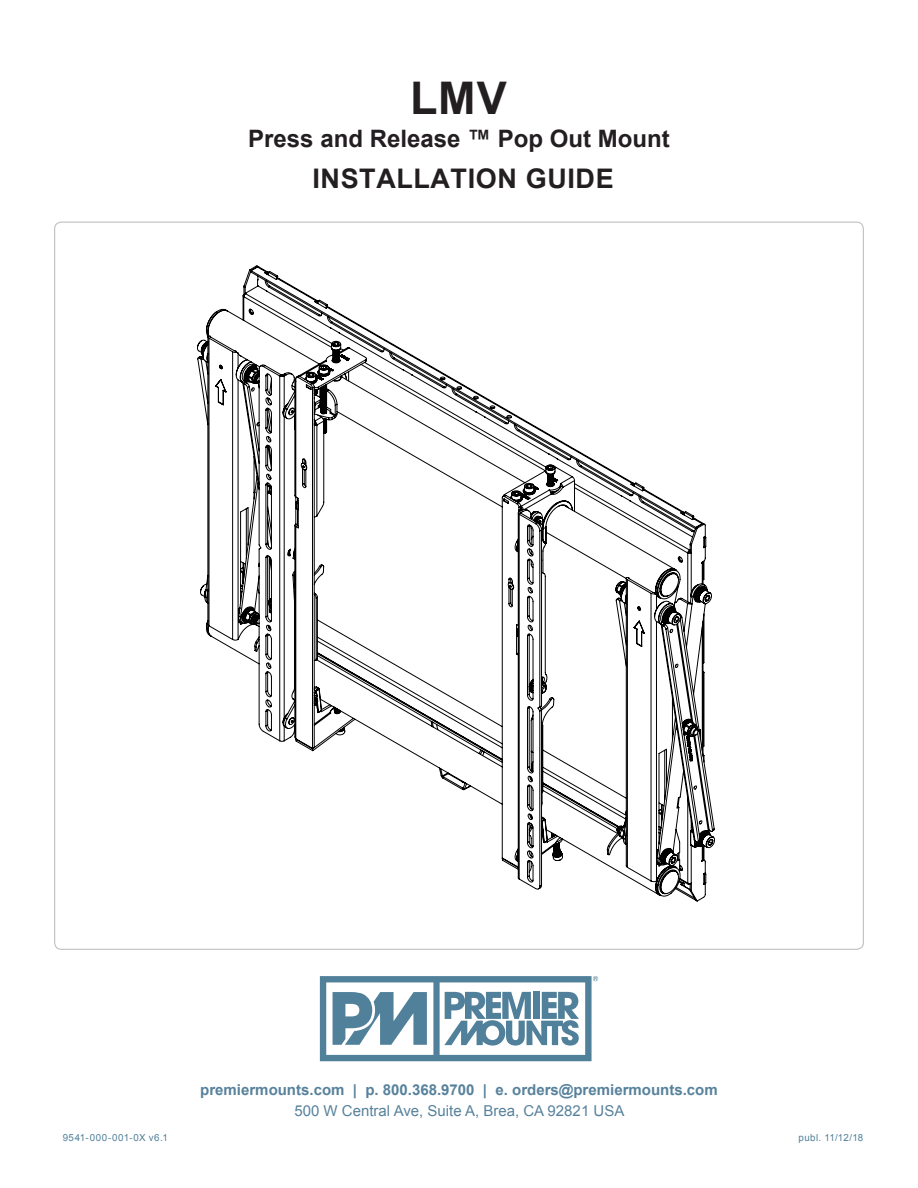
<style>
.page{position:relative;width:918px;height:1188px;background:#fff}
.page>*{position:absolute;margin:0;border:0;box-sizing:border-box;transform-origin:0 0}
.t1{font:700 45px "Arial";color:#231f20}
.t2{font:700 27px "Arial";letter-spacing:.02em;color:#231f20}
.t3{font:700 24px "Arial";color:#231e21}
.t4{font:700 15px "Arial";color:#57829c}
.t5{font:15px "Arial";color:#57829c}
.t6{font:9.75px "Arial";letter-spacing:.04em;color:#51809a}
</style>
<div class="page">
<svg style="left:197px;top:266px;width:518px;height:635px"></svg>
<svg style="left:320px;top:976px;width:278px;height:85px"></svg>
<h1 class="t1" style="left:410px;top:69px;width:98px">LMV</h1>
<h3 class="t3" style="left:248px;top:123px;width:423px">Press and Release ™ Pop Out Mount</h3>
<h2 class="t2" style="left:312px;top:160px;width:303px">INSTALLATION GUIDE</h2>
<p class="t4" style="left:200px;top:1079px;width:519px">premiermounts.com | p. 800.368.9700 | e. orders@premiermounts.com</p>
<p class="t5" style="left:294px;top:1101px;width:331px">500 W Central Ave, Suite A, Brea, CA 92821 USA</p>
<p class="t6" style="left:63px;top:1131px;width:107px">9541-000-001-0X v6.1</p>
<p class="t6" style="left:799px;top:1131px;width:66px">publ. 11/12/18</p>
</div>
